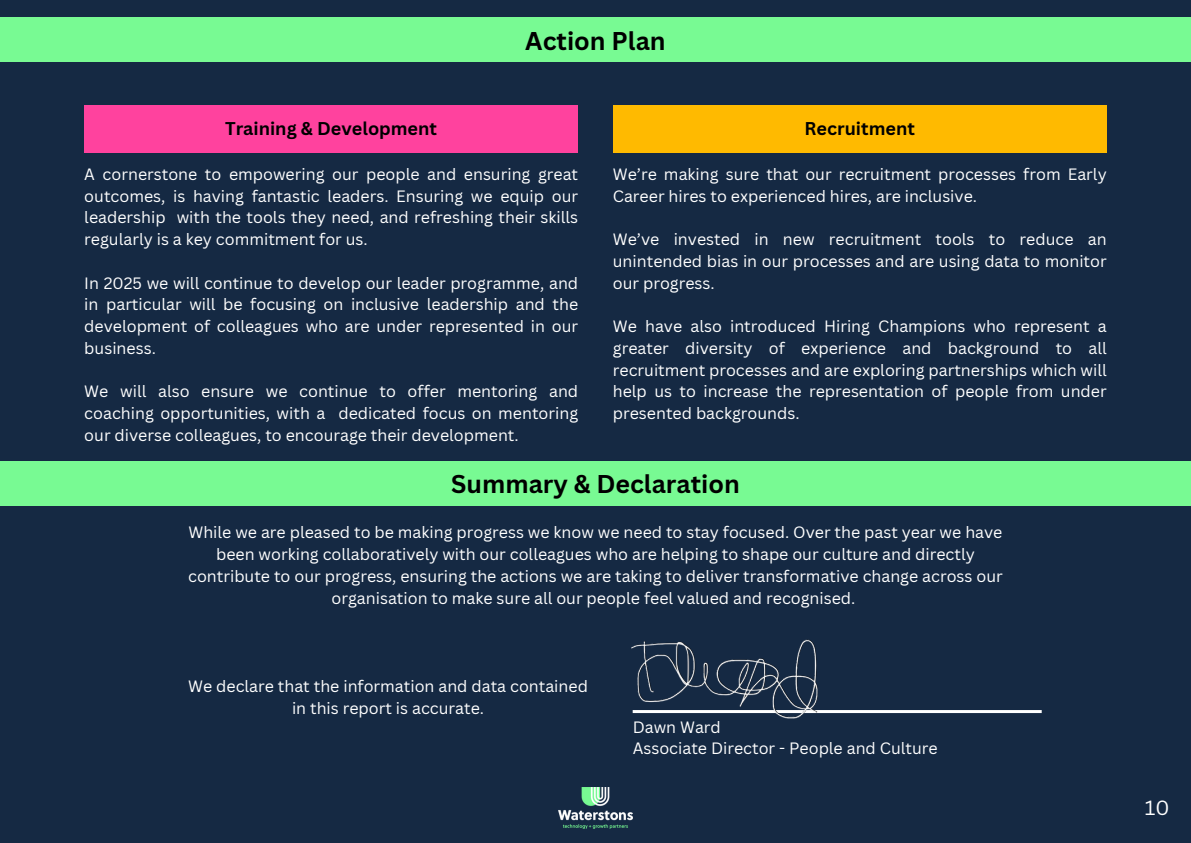
<style>
.page{position:relative;width:1191px;height:843px;background:#fff}
.page>*{position:absolute;margin:0;border:0;box-sizing:border-box;transform-origin:0 0}
.t1{font:700 25px "Canva Sans";color:#000}
.t2{font:20px "Canva Sans";color:#fff}
.t3{font:700 18px "Canva Sans";color:#000}
.t4{font:16px/21.7px "Canva Sans";color:#fff;text-align:justify}
</style>
<div class="page">
<div style="left:0;top:0;width:1190px;height:842px;background:#152943"></div>
<div style="left:0;top:17px;width:1190px;height:45px;background:#78fa93"></div>
<img style="left:558px;top:787px;width:74px;height:40px">
<div style="left:612px;top:105px;width:494px;height:47px;background:#ffba00"></div>
<div style="left:84px;top:105px;width:494px;height:47px;background:#ff429e"></div>
<div style="left:0;top:460px;width:1190px;height:45px;background:#78fa93"></div>
<hr style="left:632px;top:709px;width:409px;height:3px;background:#fff">
<img style="left:631px;top:639px;width:197px;height:80px">
<h1 class="t1" style="left:525px;top:23px;width:142px">Action Plan</h1>
<p class="t3" style="left:225px;top:116px;width:213px">Training &amp; Development</p>
<p class="t4" style="left:84px;top:163px;width:495px">A cornerstone to empowering our people and ensuring great outcomes, is having fantastic leaders. Ensuring we equip our leadership with the tools they need, and refreshing their skills regularly is a key commitment for us.</p>
<p class="t4" style="left:84px;top:271px;width:495px">In 2025 we will continue to develop our leader programme, and in particular will be focusing on inclusive leadership and the development of colleagues who are under represented in our business.</p>
<p class="t4" style="left:84px;top:380px;width:495px">We will also ensure we continue to offer mentoring and coaching opportunities, with a dedicated focus on mentoring our diverse colleagues, to encourage their development.</p>
<h1 class="t1" style="left:451px;top:466px;width:290px">Summary &amp; Declaration</h1>
<h3 class="t3" style="left:804px;top:116px;width:112px">Recruitment</h3>
<h3 class="t4" style="left:612px;top:163px;width:495px">We’re making sure that our recruitment processes from Early<br>Career hires to experienced hires, are inclusive.</h3>
<p class="t4" style="left:612px;top:228px;width:495px">We’ve invested in new recruitment tools to reduce an unintended bias in our processes and are using data to monitor our progress.</p>
<p class="t4" style="left:612px;top:315px;width:495px">We have also introduced Hiring Champions who represent a greater diversity of experience and background to all recruitment processes and are exploring partnerships which will help us to increase the representation of people from under presented backgrounds.</p>
<p class="t4" style="left:188px;top:521px;width:816px;text-align:center">While we are pleased to be making progress we know we need to stay focused. Over the past year we have been working collaboratively with our colleagues who are helping to shape our culture and directly contribute to our progress, ensuring the actions we are taking to deliver transformative change across our organisation to make sure all our people feel valued and recognised.</p>
<p class="t4" style="left:188px;top:675px;width:401px;text-align:center">We declare that the information and data contained in this report is accurate.</p>
<p class="t4" style="left:632px;top:715px;width:90px">Dawn Ward</p>
<p class="t4" style="left:632px;top:737px;width:306px">Associate Director - People and Culture</p>
<p class="t2" style="left:1144px;top:793px;width:26px">10</p>
</div>
